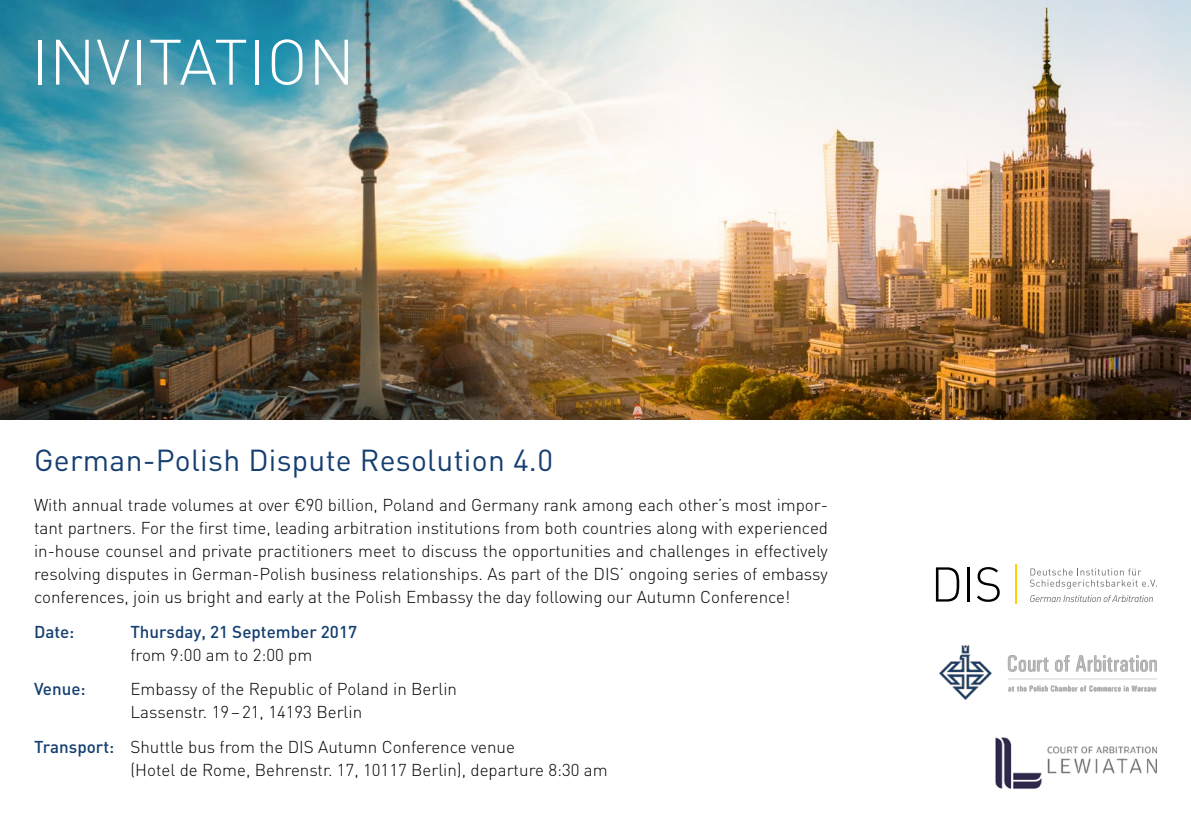
<style>
.page{position:relative;width:1191px;height:840px;background:#fff}
.page>*{position:absolute;margin:0;border:0;box-sizing:border-box;transform-origin:0 0}
.t1{font:300 63px "DIN";letter-spacing:.01em;color:#fff}
.t2{font:30px "DIN";letter-spacing:.01em;color:#153f71}
.t3{font:300 17px/23px "DIN";color:#000}
.t4{font:500 17px "DIN";color:#153f71}
.s1{font-weight:500;color:#153f71}
</style>
<div class="page">
<img style="left:700px;top:0;width:491px;height:420px">
<img style="left:0;top:0;width:700px;height:420px">
<img style="left:995px;top:737px;width:162px;height:52px">
<svg style="left:936px;top:567px;width:23px;height:34px"></svg>
<hr style="left:967px;top:567px;width:3px;height:34px;background:#000">
<svg style="left:977px;top:567px;width:22px;height:34px"></svg>
<svg style="left:1030px;top:568px;width:127px;height:20px"></svg>
<svg style="left:1030px;top:595px;width:123px;height:6px"></svg>
<hr style="left:1015px;top:564px;width:1px;height:40px;background:#ffd100">
<img style="left:939px;top:645px;width:218px;height:55px">
<h1 class="t1" style="left:31px;top:20px;width:325px">INVITATION</h1>
<h2 class="t2" style="left:34px;top:443px;width:520px">German-Polish Dispute Resolution 4.0</h2>
<p class="t3" style="left:34px;top:493px;width:795px;text-align:justify">With annual trade volumes at over €90 billion, Poland and Germany rank among each other’s most impor&shy;tant partners. For the first time, leading arbitration institutions from both countries along with experienced in-house counsel and private practitioners meet to discuss the opportunities and challenges in effectively resolving disputes in German-Polish business relationships. As part of the DIS’ ongoing series of embassy conferences, join us bright and early at the Polish Embassy the day following our Autumn Conference!</p>
<p class="t4" style="left:34px;top:620px;width:42px">Date:</p>
<p class="t4" style="left:130px;top:620px;width:228px">Thursday, 21 September 2017</p>
<p class="t3" style="left:130px;top:642px;width:183px">from 9:00 am to 2:00 pm</p>
<p class="t4" style="left:34px;top:677px;width:53px">Venue:</p>
<p class="t3" style="left:130px;top:676px;width:328px">Embassy of the Republic of Poland in Berlin<br>Lassenstr. 19–21, 14193 Berlin</p>
<p class="t3" style="left:130px;top:734px;width:479px;text-indent:-96px"><span class="s1">Transport:</span> Shuttle bus from the DIS Autumn Conference venue<br>(Hotel de Rome, Behrenstr. 17, 10117 Berlin), departure 8:30 am</p>
</div>
